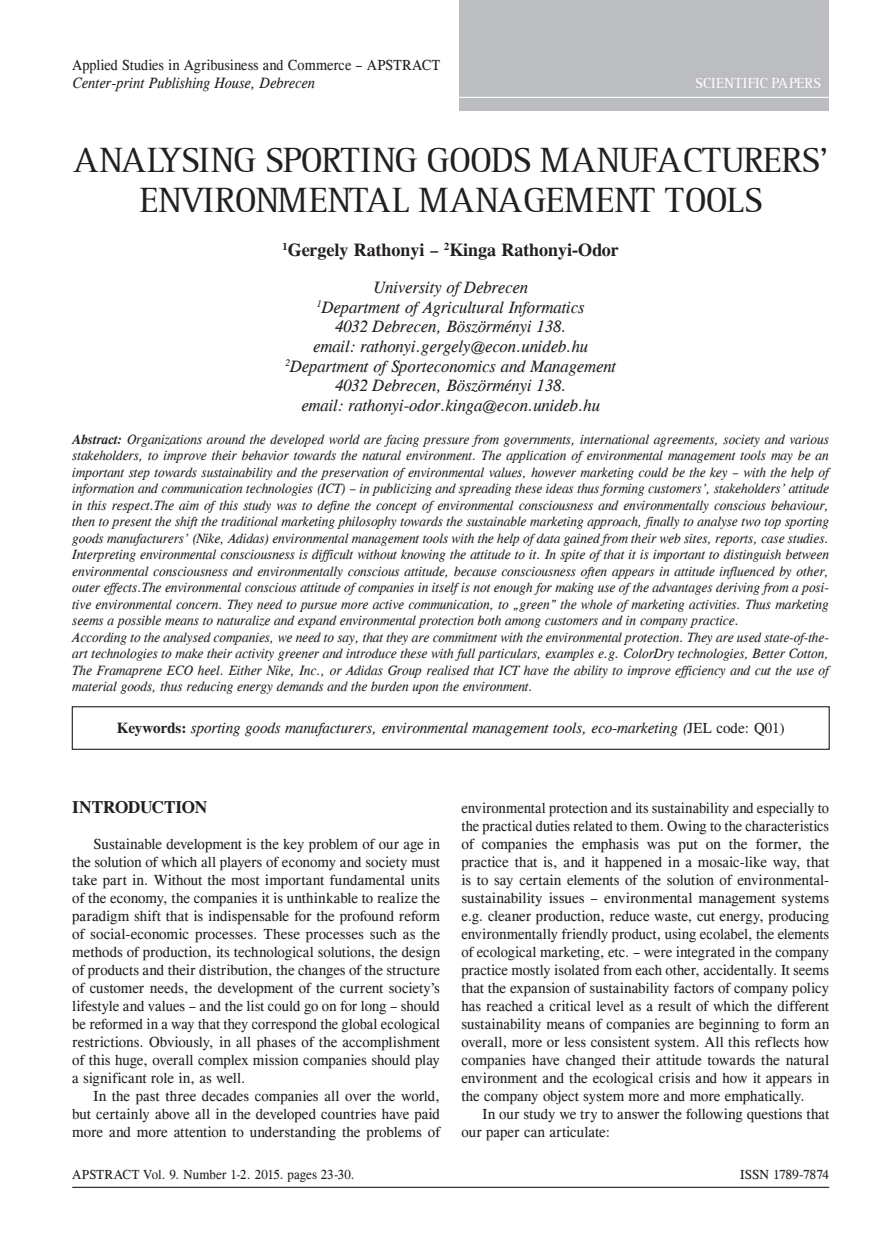
<style>
.page{position:relative;width:893px;height:1255px;background:#fff}
.page>*{position:absolute;margin:0;border:0;box-sizing:border-box;transform-origin:0 0}
.t1{font:36px/40.5px "Rotis Srf PFL";color:#231f20;text-align:center}
.t2{font:700 18px "CG Times";color:#231f20}
.t3{font:700 17.25px "CG Times";color:#231f20}
.t4{font:italic 16.5px/19.5px "CG Times";color:#231f20;text-align:center}
.t5{font:15px/18px "CG Times";color:#231f20;text-align:justify}
.t6{font:15px/18px "CG Times";color:#231f20;text-align:justify;scale:.96 1}
.t7{font:italic 15px "CG Times";color:#231f20}
.t8{font:15px "CG Times";color:#231f20;scale:.95 1}
.t9{font:italic 15px "CG Times";color:#231f20;scale:.95 1}
.t10{font:15px "Rotis Srf PFL";letter-spacing:.015em;color:#fff}
.t11{font:italic 13.5px/16.5px "CG Times";color:#231f20}
.t12{font:13.5px "CG Times";color:#231f20;scale:.96 1}
.t13{font:13.5px "CG Times";color:#231f20}
.s1{font-weight:700}
.s2{font-weight:700;font-style:normal}
.s3{font-style:normal}
</style>
<div class="page">
<div style="left:460px;top:0;width:369px;height:111px;background:#bcbdc0"></div>
<hr style="left:72px;top:97px;width:757px;height:1px;background:#fff">
<hr style="left:72px;top:1186px;width:757px;height:1px;background:#231f20">
<div style="left:72px;top:706px;width:758px;height:43px;border:1px solid #231f20"></div>
<p class="t8" style="left:72px;top:57px;width:389px">Applied Studies in Agribusiness and Commerce – APSTRACT</p>
<p class="t9" style="left:72px;top:75px;width:257px">Center-print Publishing House, Debrecen</p>
<p class="t10" style="left:695px;top:74px;width:127px">SCIENTIFIC PAPERS</p>
<h1 class="t1" style="left:74px;top:141px;width:756px">ANALYSING SPORTING GOODS MANUFACTURERS’<br>ENVIRONMENTAL MANAGEMENT TOOLS</h1>
<h2 class="t2" style="left:283px;top:239px;width:338px"><sup>1</sup>Gergely Rathonyi – <sup>2</sup>Kinga Rathonyi-Odor</h2>
<p class="t4" style="left:285px;top:278px;width:332px">University of Debrecen<br><sup>1</sup>Department of Agricultural Informatics<br>4032 Debrecen, Böszörményi 138.<br>email: rathonyi.gergely@econ.unideb.hu <sup>2</sup>Department of Sporteconomics and Management 4032 Debrecen, Böszörményi 138.<br>email: rathonyi-odor.kinga@econ.unideb.hu</p>
<p class="t11" style="left:72px;top:431px;width:758px"><span class="s1">Abstract:</span> Organizations around the developed world are facing pressure from governments, international agreements, society and various stakeholders, to improve their behavior towards the natural environment. The application of environmental management tools may be an important step towards sustainability and the preservation of environmental values, however marketing could be the key – with the help of information and communication technologies (ICT) – in publicizing and spreading these ideas thus forming customers’, stakeholders’ attitude in this respect.The aim of this study was to define the concept of environmental consciousness and environmentally conscious behaviour, then to present the shift the traditional marketing philosophy towards the sustainable marketing approach, finally to analyse two top sporting goods manufacturers’ (Nike, Adidas) environmental management tools with the help of data gained from their web sites, reports, case studies.<br>Interpreting environmental consciousness is difficult without knowing the attitude to it. In spite of that it is important to distinguish between environmental consciousness and environmentally conscious attitude, because consciousness often appears in attitude influenced by other, outer effects.The environmental conscious attitude of companies in itself is not enough for making use of the advantages deriving from a posi&shy;tive environmental concern. They need to pursue more active communication, to „green” the whole of marketing activities. Thus marketing seems a possible means to naturalize and expand environmental protection both among customers and in company practice.<br>According to the analysed companies, we need to say, that they are commitment with the environmental protection. They are used state-of-the&shy;art technologies to make their activity greener and introduce these with full particulars, examples e.g. ColorDry technologies, Better Cotton, The Framaprene ECO heel. Either Nike, Inc., or Adidas Group realised that ICT have the ability to improve efficiency and cut the use of material goods, thus reducing energy demands and the burden upon the environment.</p>
<p class="t7" style="left:117px;top:719px;width:669px"><span class="s2">Keywords:</span> sporting goods manufacturers, environmental management tools, eco-marketing (<span class="s3">JEL code: Q01)</span></p>
<p class="t3" style="left:72px;top:796px;width:20px">Introduction</p>
<p class="t5" style="left:72px;top:835px;width:369px;text-indent:21px">Sustainable development is the key problem of our age in the solution of which all players of economy and society must take part in. Without the most important fundamental units of the economy, the companies it is unthinkable to realize the paradigm shift that is indispensable for the profound reform of social-economic processes. These processes such as the methods of production, its technological solutions, the design of products and their distribution, the changes of the structure of customer needs, the development of the current society’s lifestyle and values – and the list could go on for long – should be reformed in a way that they correspond the global ecological restrictions. Obviously, in all phases of the accomplishment of this huge, overall complex mission companies should play a significant role in, as well.</p>
<p class="t5" style="left:72px;top:1087px;width:369px;text-indent:21px">In the past three decades companies all over the world, but certainly above all in the developed countries have paid more and more attention to understanding the problems of</p>
<p class="t6" style="left:461px;top:799px;width:385px">environmental protection and its sustainability and especially to the practical duties related to them. Owing to the characteristics of companies the emphasis was put on the former, the practice that is, and it happened in a mosaic-like way, that is to say certain elements of the solution of environmental&shy;sustainability issues – environmental management systems e.g. cleaner production, reduce waste, cut energy, producing environmentally friendly product, using ecolabel, the elements of ecological marketing, etc. – were integrated in the company practice mostly isolated from each other, accidentally. It seems that the expansion of sustainability factors of company policy has reached a critical level as a result of which the different sustainability means of companies are beginning to form an overall, more or less consistent system. All this reflects how companies have changed their attitude towards the natural environment and the ecological crisis and how it appears in the company object system more and more emphatically.</p>
<p class="t5" style="left:461px;top:1105px;width:369px;text-indent:21px">In our study we try to answer the following questions that our paper can articulate:</p>
<p class="t12" style="left:72px;top:1166px;width:296px">APSTRACT Vol. 9. Number 1-2. 2015. pages 23-30.</p>
<p class="t13" style="left:740px;top:1166px;width:90px">ISSN 1789-7874</p>
</div>
